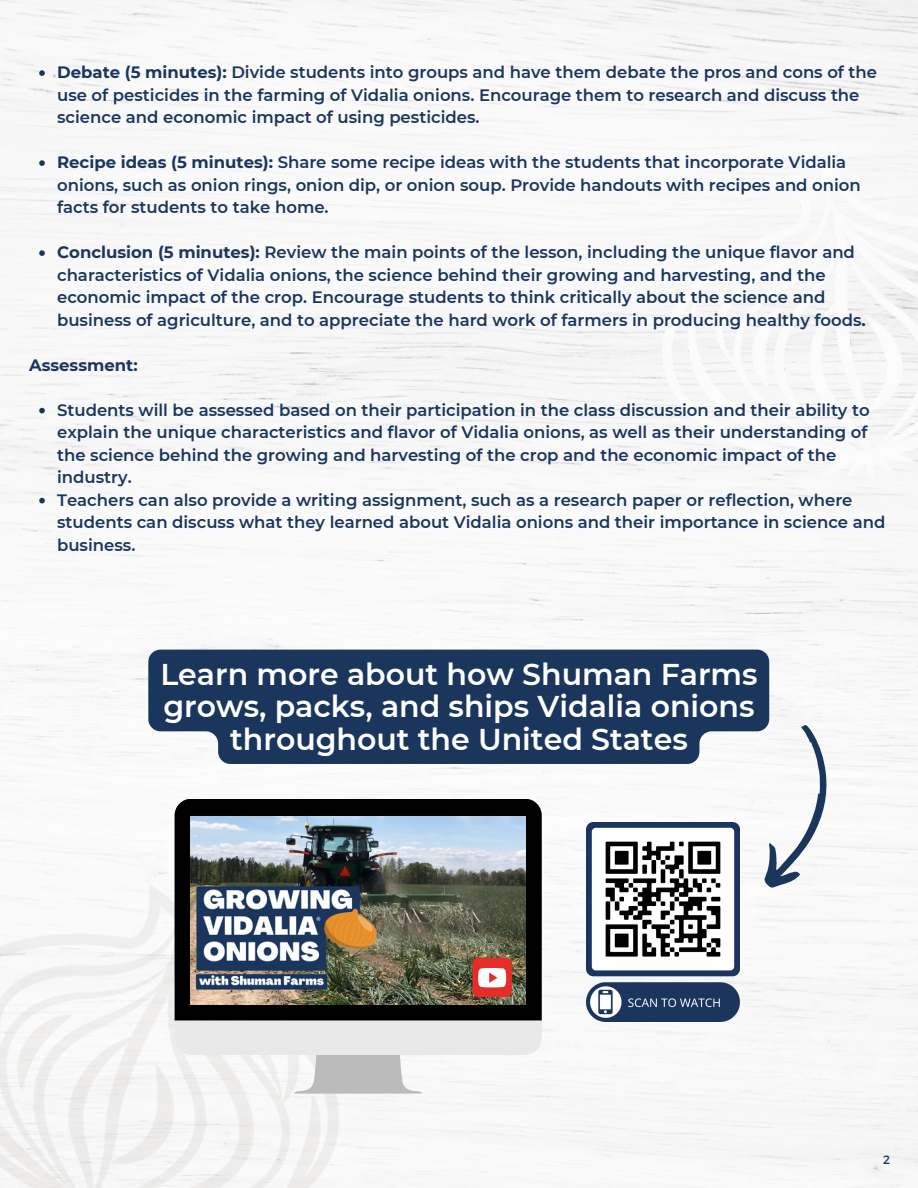
<style>
.page{position:relative;width:918px;height:1188px;background:#fff}
.page>*{position:absolute;margin:0;border:0;box-sizing:border-box;transform-origin:0 0}
.t1{font:600 30px/32.7px "Montserrat";color:#fff;text-align:center}
.t2{font:600 16.5px/22.5px "Montserrat";color:#1b365d}
.t3{font:700 16.5px "Montserrat";color:#1b365d}
.t4{font:12px "Montserrat";color:#1b365d}
.s1{font-weight:700}
</style>
<div class="page">
<img style="left:0;top:0;width:918px;height:1188px">
<img style="left:636px;top:113px;width:282px;height:392px">
<img style="left:0;top:799px;width:406px;height:389px">
<svg style="left:754px;top:724px;width:93px;height:173px"></svg>
<div style="left:175px;top:799px;width:367px;height:222px;background:#000"></div>
<svg style="left:175px;top:1021px;width:367px;height:72px"></svg>
<img style="left:190px;top:816px;width:336px;height:189px">
<div style="left:472px;top:958px;width:40px;height:39px;background:#e52d27;border-radius:6px"></div>
<svg style="left:478px;top:968px;width:28px;height:19px"></svg>
<img style="left:587px;top:823px;width:153px;height:199px">
<svg style="left:39px;top:70px;width:6px;height:6px"></svg>
<svg style="left:39px;top:160px;width:6px;height:6px"></svg>
<svg style="left:39px;top:250px;width:6px;height:6px"></svg>
<svg style="left:39px;top:408px;width:6px;height:5px"></svg>
<svg style="left:39px;top:498px;width:6px;height:5px"></svg>
<div style="left:148px;top:650px;width:621px;height:114px;background:#1b365d"></div>
<p class="t2" style="left:57px;top:61px;width:822px"><span class="s1">Debate (5 minutes):</span> Divide students into groups and have them debate the pros and cons of the use of pesticides in the farming of Vidalia onions. Encourage them to research and discuss the science and economic impact of using pesticides.</p>
<p class="t2" style="left:57px;top:151px;width:805px"><span class="s1">Recipe ideas (5 minutes):</span> Share some recipe ideas with the students that incorporate Vidalia onions, such as onion rings, onion dip, or onion soup. Provide handouts with recipes and onion facts for students to take home.</p>
<p class="t2" style="left:57px;top:241px;width:810px"><span class="s1">Conclusion (5 minutes):</span> Review the main points of the lesson, including the unique flavor and characteristics of Vidalia onions, the science behind their growing and harvesting, and the economic impact of the crop. Encourage students to think critically about the science and business of agriculture, and to appreciate the hard work of farmers in producing healthy foods<span class="s1">.</span></p>
<p class="t3" style="left:29px;top:355px;width:110px">Assessment:</p>
<p class="t2" style="left:57px;top:399px;width:830px">Students will be assessed based on their participation in the class discussion and their ability to explain the unique characteristics and flavor of Vidalia onions, as well as their understanding of the science behind the growing and harvesting of the crop and the economic impact of the industry.<br>Teachers can also provide a writing assignment, such as a research paper or reflection, where students can discuss what they learned about Vidalia onions and their importance in science and business.</p>
<h1 class="t1" style="left:160px;top:658px;width:599px">Learn more about how Shuman Farms grows, packs, and ships Vidalia onions throughout the United States</h1>
<p class="t4" style="left:883px;top:1152px;width:9px">2</p>
</div>
